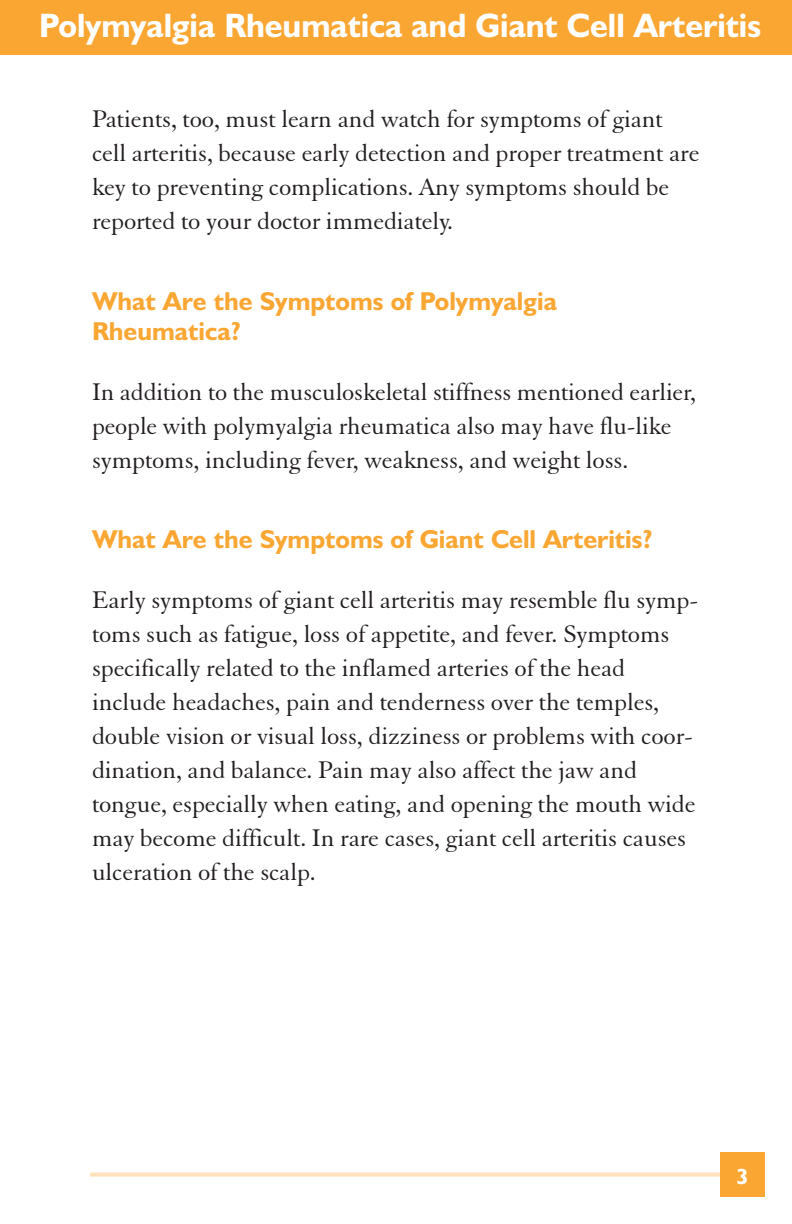
<style>
.page{position:relative;width:792px;height:1224px;background:#fff}
.page>*{position:absolute;margin:0;border:0;box-sizing:border-box;transform-origin:0 0}
.t1{font:700 34px "Humanist 521 BT";color:#fff}
.t2{font:26px/34px "Elegant Garamond BT";letter-spacing:-.005em;color:#231f20}
.t3{font:700 26px/30px "Humanist 521 BT";color:#faa633}
.t4{font:700 22px "Humanist 521 BT";color:#fff}
</style>
<div class="page">
<svg style="left:90px;top:1173px;width:630px;height:4px;background:#ffe4c3"></svg>
<div style="left:0;top:0;width:792px;height:55px;background:#faa633"></div>
<div style="left:720px;top:1152px;width:45px;height:45px;background:#faa633"></div>
<h1 class="t1" style="left:39px;top:13px;width:723px">Polymyalgia Rheumatica and Giant Cell Arteritis</h1>
<p class="t2" style="left:92px;top:104px;width:609px">Patients, too, must learn and watch for symptoms of giant cell arteritis, because early detection and proper treatment are key to preventing complications. Any symptoms should be reported to your doctor immediately.</p>
<p class="t3" style="left:92px;top:289px;width:467px">What Are the Symptoms of Polymyalgia<br>Rheumatica?</p>
<p class="t2" style="left:92px;top:377px;width:605px">In addition to the musculoskeletal stiffness mentioned earlier, people with polymyalgia rheumatica also may have flu-like symptoms, including fever, weakness, and weight loss.</p>
<p class="t3" style="left:92px;top:527px;width:562px">What Are the Symptoms of Giant Cell Arteritis?</p>
<p class="t2" style="left:92px;top:585px;width:608px">Early symptoms of giant cell arteritis may resemble flu symp&shy;toms such as fatigue, loss of appetite, and fever. Symptoms specifically related to the inflamed arteries of the head include headaches, pain and tenderness over the temples, double vision or visual loss, dizziness or problems with coor&shy;dination, and balance. Pain may also affect the jaw and tongue, especially when eating, and opening the mouth wide may become difficult. In rare cases, giant cell arteritis causes ulceration of the scalp.</p>
<p class="t4" style="left:737px;top:1168px;width:13px">3</p>
</div>
